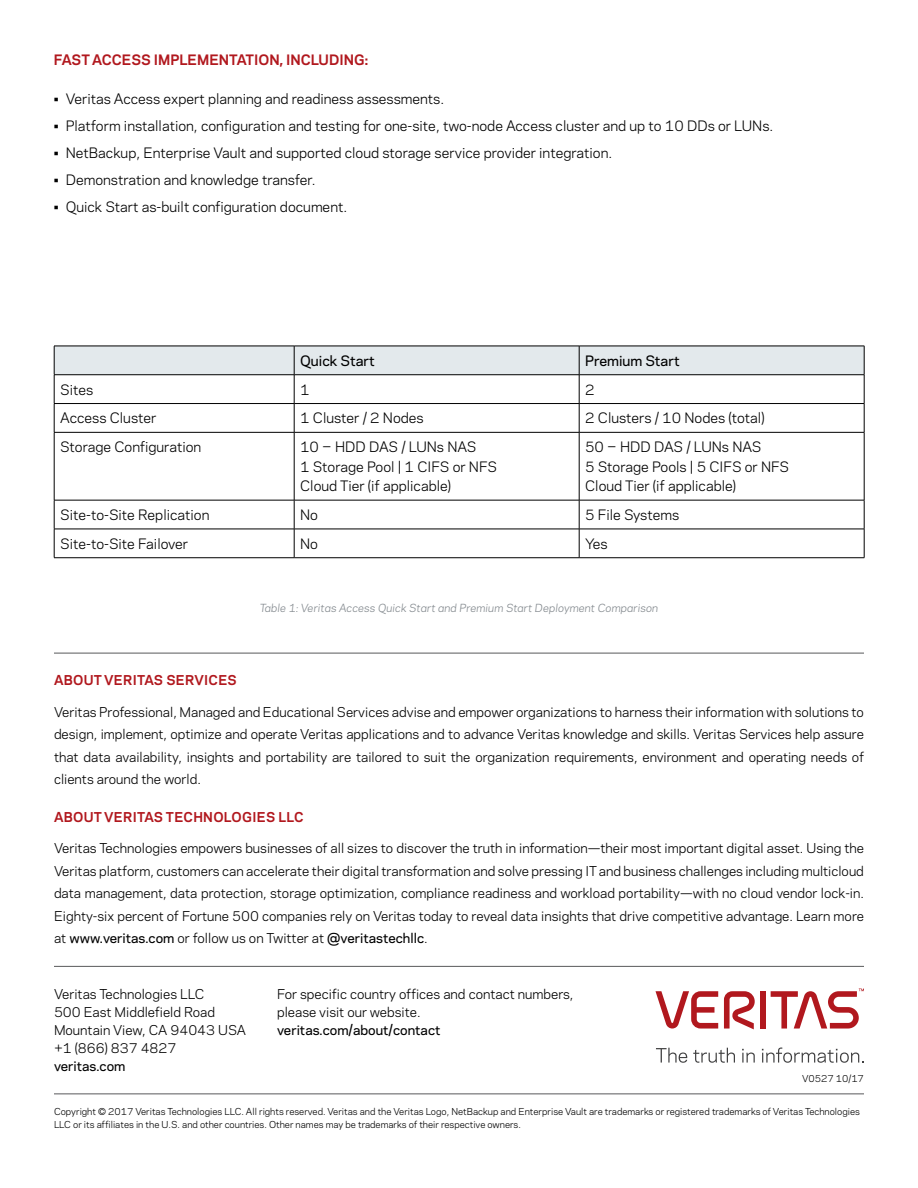
<style>
.page{position:relative;width:918px;height:1188px;background:#fff}
.page>*{position:absolute;margin:0;border:0;box-sizing:border-box;transform-origin:0 0}
.t1{font:13.5px/19.5px "Polaris";color:#000}
.t2{font:700 13.5px "Polaris";color:#b1181e}
.t3{font:500 13.5px "Polaris";color:#000}
.t4{font:12.75px/22.5px "Polaris";color:#000;text-align:justify}
.t5{font:700 12.75px "Polaris";letter-spacing:.02em;color:#b1181e}
.t6{font:500 12.75px "Polaris";color:#000}
.t7{font:italic 10.5px "Polaris";letter-spacing:.005em;color:#848a8f}
.t8{font:9px/13.5px "Polaris";color:#000}
.s1{font-weight:500}
</style>
<div class="page">
<hr style="left:54px;top:653px;width:810px;height:1px;background:#58595b">
<hr style="left:54px;top:966px;width:810px;height:1px;background:#58595b">
<hr style="left:54px;top:1094px;width:810px;height:1px;background:#58595b">
<svg style="left:724px;top:991px;width:31px;height:38px"></svg>
<div style="left:760px;top:991px;width:6px;height:38px;background:#b1181e"></div>
<svg style="left:656px;top:991px;width:62px;height:38px"></svg>
<svg style="left:771px;top:988px;width:93px;height:41px"></svg>
<svg style="left:656px;top:1048px;width:31px;height:15px"></svg>
<svg style="left:693px;top:1048px;width:42px;height:15px"></svg>
<svg style="left:742px;top:1049px;width:13px;height:14px"></svg>
<svg style="left:762px;top:1048px;width:102px;height:15px"></svg>
<svg style="left:54px;top:346px;width:811px;height:86px"></svg>
<hr style="left:54px;top:432px;width:240px;height:1px;background:#000">
<hr style="left:54px;top:433px;width:1px;height:67px;background:#000">
<hr style="left:294px;top:432px;width:285px;height:1px;background:#000">
<hr style="left:294px;top:433px;width:1px;height:67px;background:#000">
<hr style="left:579px;top:432px;width:285px;height:1px;background:#000">
<hr style="left:579px;top:433px;width:1px;height:67px;background:#000">
<hr style="left:864px;top:433px;width:1px;height:67px;background:#000">
<hr style="left:54px;top:500px;width:240px;height:1px;background:#000">
<hr style="left:294px;top:500px;width:285px;height:1px;background:#000">
<hr style="left:579px;top:500px;width:285px;height:1px;background:#000">
<hr style="left:54px;top:529px;width:240px;height:1px;background:#000">
<svg style="left:54px;top:500px;width:1px;height:57px"></svg>
<hr style="left:294px;top:529px;width:285px;height:1px;background:#000">
<svg style="left:294px;top:500px;width:1px;height:57px"></svg>
<hr style="left:579px;top:529px;width:285px;height:1px;background:#000">
<svg style="left:579px;top:500px;width:1px;height:57px"></svg>
<svg style="left:864px;top:500px;width:1px;height:58px"></svg>
<hr style="left:54px;top:557px;width:240px;height:1px;background:#000">
<hr style="left:294px;top:557px;width:285px;height:1px;background:#000">
<hr style="left:579px;top:557px;width:285px;height:1px;background:#000">
<p class="t2" style="left:54px;top:49px;width:316px">FAST ACCESS IMPLEMENTATION, INCLUDING:</p>
<p class="t1" style="left:54px;top:88px;width:392px">• Veritas Access expert planning and readiness assessments.</p>
<p class="t1" style="left:54px;top:115px;width:721px">• Platform installation, configuration and testing for one-site, two-node Access cluster and up to 10 DDs or LUNs.</p>
<p class="t1" style="left:54px;top:142px;width:560px">• NetBackup, Enterprise Vault and supported cloud storage service provider integration.</p>
<p class="t1" style="left:54px;top:169px;width:263px">• Demonstration and knowledge transfer.</p>
<p class="t1" style="left:54px;top:196px;width:295px">• Quick Start as-built configuration document.</p>
<p class="t3" style="left:300px;top:350px;width:76px">Quick Start</p>
<p class="t3" style="left:585px;top:350px;width:96px">Premium Start</p>
<p class="t1" style="left:60px;top:379px;width:35px">Sites</p>
<p class="t1" style="left:300px;top:379px;width:11px">1</p>
<p class="t1" style="left:585px;top:379px;width:11px">2</p>
<p class="t1" style="left:60px;top:408px;width:98px">Access Cluster</p>
<p class="t1" style="left:300px;top:408px;width:125px">1 Cluster / 2 Nodes</p>
<p class="t1" style="left:585px;top:408px;width:181px">2 Clusters / 10 Nodes (total)</p>
<p class="t1" style="left:60px;top:436px;width:143px">Storage Configuration</p>
<p class="t1" style="left:300px;top:436px;width:198px">10 − HDD DAS / LUNs NAS<br>1 Storage Pool | 1 CIFS or NFS<br>Cloud Tier (if applicable)</p>
<p class="t1" style="left:585px;top:436px;width:206px">50 − HDD DAS / LUNs NAS<br>5 Storage Pools | 5 CIFS or NFS<br>Cloud Tier (if applicable)</p>
<p class="t1" style="left:60px;top:504px;width:151px">Site-to-Site Replication</p>
<p class="t1" style="left:300px;top:504px;width:19px">No</p>
<p class="t1" style="left:585px;top:504px;width:96px">5 File Systems</p>
<p class="t1" style="left:60px;top:533px;width:130px">Site-to-Site Failover</p>
<p class="t1" style="left:300px;top:533px;width:19px">No</p>
<p class="t1" style="left:585px;top:533px;width:24px">Yes</p>
<p class="t7" style="left:260px;top:600px;width:400px">Table 1: Veritas Access Quick Start and Premium Start Deployment Comparison</p>
<p class="t5" style="left:54px;top:671px;width:184px">ABOUT VERITAS SERVICES</p>
<p class="t4" style="left:54px;top:700px;width:812px">Veritas Professional, Managed and Educational Services advise and empower organizations to harness their information with solutions to design, implement, optimize and operate Veritas applications and to advance Veritas knowledge and skills. Veritas Services help assure that data availability, insights and portability are tailored to suit the organization requirements, environment and operating needs of clients around the world.</p>
<p class="t5" style="left:54px;top:807px;width:251px">ABOUT VERITAS TECHNOLOGIES LLC</p>
<p class="t4" style="left:54px;top:836px;width:812px">Veritas Technologies empowers businesses of all sizes to discover the truth in information—their most important digital asset. Using the Veritas platform, customers can accelerate their digital transformation and solve pressing IT and business challenges including multicloud data management, data protection, storage optimization, compliance readiness and workload portability—with no cloud vendor lock-in.<br>Eighty-six percent of Fortune 500 companies rely on Veritas today to reveal data insights that drive competitive advantage. Learn more at <span class="s1">www.veritas.com</span> or follow us on Twitter at <span class="s1">@veritastechllc</span>.</p>
<p class="t4" style="left:54px;top:984px;width:194px;line-height:18px;text-align:left">Veritas Technologies LLC<br>500 East Middlefield Road<br>Mountain View, CA 94043 USA +1 (866) 837 4827</p>
<p class="t6" style="left:54px;top:1056px;width:73px">veritas.com</p>
<p class="t4" style="left:277px;top:984px;width:298px;line-height:18px">For specific country offices and contact numbers, please visit our website.</p>
<p class="t6" style="left:277px;top:1020px;width:165px">veritas.com/about/contact</p>
<p class="t8" style="left:802px;top:1071px;width:63px">V0527 10/17</p>
<p class="t8" style="left:54px;top:1104px;width:807px">Copyright © 2017 Veritas Technologies LLC. All rights reserved. Veritas and the Veritas Logo, NetBackup and Enterprise Vault are trademarks or registered trademarks of Veritas Technologies<br>LLC or its affiliates in the U.S. and other countries. Other names may be trademarks of their respective owners.</p>
</div>
